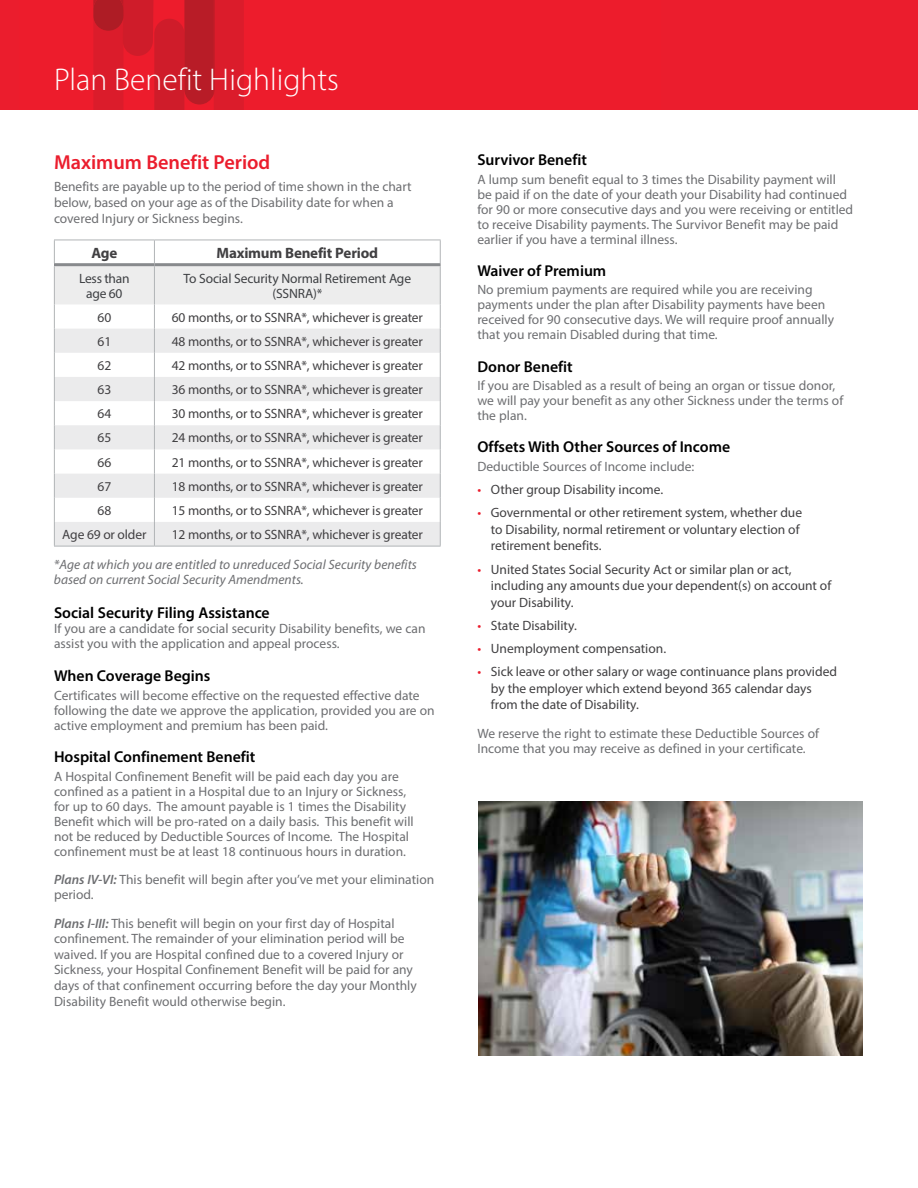
<style>
.page{position:relative;width:918px;height:1188px;background:#fff}
.page>*{position:absolute;margin:0;border:0;box-sizing:border-box;transform-origin:0 0}
.t1{font:300 31.5px "Myriad Pro";color:#fff}
.t2{font:600 20.25px "Myriad Pro";color:#eb1d2d}
.t3{font:600 15.75px "Myriad Pro";color:#000}
.t4{font:700 15px "Myriad Pro";letter-spacing:-.015em;color:#414042}
.t5{font:13.5px/15px "Myriad Pro";color:#6d6e71}
.t6{font:13.5px/16.5px "Myriad Pro";letter-spacing:-.005em;color:#414042}
.t7{font:italic 13.5px/15px "Myriad Pro";color:#6d6e71}
.t8{font:13.5px/15px "Myriad Pro";letter-spacing:-.01em;color:#3e4043;text-align:center}
.s1{font-weight:600;font-style:italic}
.s2{color:#eb1d2d}
</style>
<div class="page">
<div style="left:0;top:0;width:918px;height:110px;background:#eb1d2d"></div>
<svg style="left:93px;top:0;width:151px;height:110px"></svg>
<svg style="left:54px;top:240px;width:387px;height:306px"></svg>
<hr style="left:54px;top:546px;width:100px;height:1px;background:#b1b4b6">
<hr style="left:154px;top:546px;width:287px;height:1px;background:#b1b4b6">
<img style="left:478px;top:801px;width:385px;height:255px">
<h1 class="t1" style="left:54px;top:60px;width:286px">Plan Benefit Highlights</h1>
<h2 class="t2" style="left:54px;top:149px;width:218px">Maximum Benefit Period</h2>
<p class="t5" style="left:54px;top:179px;width:359px;line-height:15.8px">Benefits are payable up to the period of time shown in the chart below, based on your age as of the Disability date for when a covered Injury or Sickness begins.</p>
<p class="t4" style="left:91px;top:243px;width:28px">Age</p>
<p class="t4" style="left:217px;top:243px;width:163px">Maximum Benefit Period</p>
<p class="t8" style="left:79px;top:270px;width:52px">Less than age 60</p>
<p class="t8" style="left:184px;top:270px;width:229px">To Social Security Normal Retirement Age (SSNRA)*</p>
<p class="t6" style="left:98px;top:309px;width:15px">60</p>
<p class="t6" style="left:172px;top:309px;width:253px">60 months, or to SSNRA*, whichever is greater</p>
<p class="t6" style="left:98px;top:333px;width:15px">61</p>
<p class="t6" style="left:172px;top:333px;width:253px">48 months, or to SSNRA*, whichever is greater</p>
<p class="t6" style="left:98px;top:357px;width:15px">62</p>
<p class="t6" style="left:172px;top:357px;width:253px">42 months, or to SSNRA*, whichever is greater</p>
<p class="t6" style="left:98px;top:381px;width:15px">63</p>
<p class="t6" style="left:172px;top:381px;width:253px">36 months, or to SSNRA*, whichever is greater</p>
<p class="t6" style="left:98px;top:405px;width:15px">64</p>
<p class="t6" style="left:172px;top:405px;width:253px">30 months, or to SSNRA*, whichever is greater</p>
<p class="t6" style="left:98px;top:429px;width:15px">65</p>
<p class="t6" style="left:172px;top:429px;width:253px">24 months, or to SSNRA*, whichever is greater</p>
<p class="t6" style="left:98px;top:454px;width:15px">66</p>
<p class="t6" style="left:172px;top:454px;width:253px">21 months, or to SSNRA*, whichever is greater</p>
<p class="t6" style="left:98px;top:478px;width:15px">67</p>
<p class="t6" style="left:172px;top:478px;width:253px">18 months, or to SSNRA*, whichever is greater</p>
<p class="t6" style="left:98px;top:502px;width:15px">68</p>
<p class="t6" style="left:172px;top:502px;width:253px">15 months, or to SSNRA*, whichever is greater</p>
<p class="t6" style="left:62px;top:526px;width:86px">Age 69 or older</p>
<p class="t6" style="left:172px;top:526px;width:253px">12 months, or to SSNRA*, whichever is greater</p>
<p class="t7" style="left:54px;top:557px;width:364px">*Age at which you are entitled to unreduced Social Security benefits based on current Social Security Amendments.</p>
<p class="t3" style="left:54px;top:602px;width:217px">Social Security Filing Assistance</p>
<p class="t5" style="left:54px;top:620px;width:373px">If you are a candidate for social security Disability benefits, we can assist you with the application and appeal process.</p>
<p class="t3" style="left:54px;top:666px;width:158px">When Coverage Begins</p>
<p class="t5" style="left:54px;top:688px;width:382px">Certificates will become effective on the requested effective date following the date we approve the application, provided you are on active employment and premium has been paid.</p>
<p class="t3" style="left:54px;top:747px;width:203px">Hospital Confinement Benefit</p>
<p class="t5" style="left:54px;top:769px;width:361px">A Hospital Confinement Benefit will be paid each day you are confined as a patient in a Hospital due to an Injury or Sickness, for up to 60 days. The amount payable is 1 times the Disability Benefit which will be pro-rated on a daily basis. This benefit will not be reduced by Deductible Sources of Income. The Hospital confinement must be at least 18 continuous hours in duration.</p>
<p class="t5" style="left:54px;top:872px;width:382px"><span class="s1">Plans IV-VI:</span> This benefit will begin after you’ve met your elimination period.</p>
<p class="t5" style="left:54px;top:915px;width:364px;line-height:15.6px"><span class="s1">Plans I-III:</span> This benefit will begin on your first day of Hospital confinement. The remainder of your elimination period will be waived. If you are Hospital confined due to a covered Injury or Sickness, your Hospital Confinement Benefit will be paid for any days of that confinement occurring before the day your Monthly Disability Benefit would otherwise begin.</p>
<p class="t3" style="left:477px;top:150px;width:111px">Survivor Benefit</p>
<p class="t5" style="left:477px;top:171px;width:377px">A lump sum benefit equal to 3 times the Disability payment will be paid if on the date of your death your Disability had continued for 90 or more consecutive days and you were receiving or entitled to receive Disability payments. The Survivor Benefit may be paid earlier if you have a terminal illness.</p>
<p class="t3" style="left:477px;top:261px;width:130px">Waiver of Premium</p>
<p class="t5" style="left:477px;top:282px;width:358px">No premium payments are required while you are receiving payments under the plan after Disability payments have been received for 90 consecutive days. We will require proof annually that you remain Disabled during that time.</p>
<p class="t3" style="left:477px;top:356px;width:97px">Donor Benefit</p>
<p class="t5" style="left:477px;top:378px;width:367px">If you are Disabled as a result of being an organ or tissue donor, we will pay your benefit as any other Sickness under the terms of the plan.</p>
<p class="t3" style="left:477px;top:437px;width:254px">Offsets With Other Sources of Income</p>
<p class="t5" style="left:477px;top:459px;width:218px">Deductible Sources of Income include:</p>
<p class="t6" style="left:477px;top:481px;width:187px"><span class="s2">•</span> Other group Disability income.</p>
<p class="t6" style="left:491px;top:504px;width:313px;text-indent:-14px"><span class="s2">•</span> Governmental or other retirement system, whether due to Disability, normal retirement or voluntary election of retirement benefits.</p>
<p class="t6" style="left:491px;top:561px;width:342px;text-indent:-14px"><span class="s2">•</span> United States Social Security Act or similar plan or act, including any amounts due your dependent(s) on account of your Disability.</p>
<p class="t6" style="left:477px;top:617px;width:101px"><span class="s2">•</span> State Disability.</p>
<p class="t6" style="left:477px;top:640px;width:190px"><span class="s2">•</span> Unemployment compensation.</p>
<p class="t6" style="left:491px;top:663px;width:348px;text-indent:-14px"><span class="s2">•</span> Sick leave or other salary or wage continuance plans provided by the employer which extend beyond 365 calendar days from the date of Disability.</p>
<p class="t5" style="left:477px;top:726px;width:343px">We reserve the right to estimate these Deductible Sources of<br>Income that you may receive as defined in your certificate.</p>
</div>
